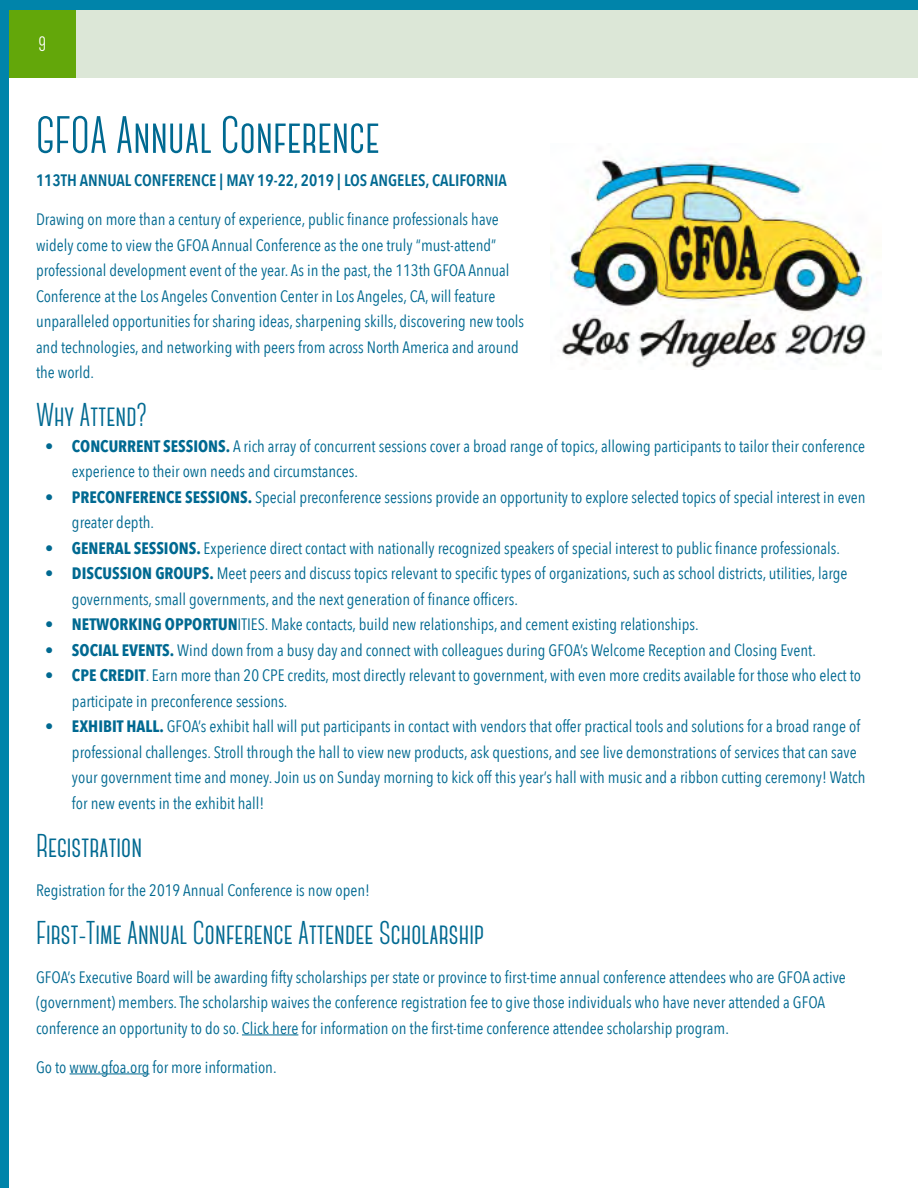
<style>
.page{position:relative;width:918px;height:1188px;background:#fff}
.page>*{position:absolute;margin:0;border:0;box-sizing:border-box;transform-origin:0 0}
.t1{font:700 52.5px "Canter";color:#006991}
.t2{font:700 33px "Canter";color:#006991}
.t3{font:700 21px "Canter";color:#fff}
.t4{font:16.5px/25.5px "Avenir Next Condensed";color:#006991}
.t5{font:600 16.5px "Avenir Next Condensed";color:#006991}
.s1{font-weight:700}
</style>
<div class="page">
<div style="left:0;top:0;width:918px;height:74px;background:#0084aa"></div>
<div style="left:0;top:10px;width:918px;height:68px;background:#dce7d7"></div>
<div style="left:0;top:0;width:9px;height:1188px;background:#0084aa"></div>
<div style="left:9px;top:10px;width:67px;height:68px;background:#63a70a"></div>
<hr style="left:242px;top:1035px;width:56px;height:1px;background:#006991">
<hr style="left:70px;top:1074px;width:80px;height:1px;background:#006991">
<img style="left:562px;top:158px;width:320px;height:210px">
<p class="t3" style="left:39px;top:34px;width:9px">9</p>
<h1 class="t1" style="left:36px;top:109px;width:345px">GFOA Annual Conference</h1>
<p class="t5" style="left:36px;top:166px;width:472px">113TH ANNUAL CONFERENCE | MAY 19-22, 2019 | LOS ANGELES, CALIFORNIA</p>
<p class="t4" style="left:36px;top:206px;width:490px">Drawing on more than a century of experience, public finance professionals have widely come to view the GFOA Annual Conference as the one truly “must-attend” professional development event of the year. As in the past, the 113th GFOA Annual Conference at the Los Angeles Convention Center in Los Angeles, CA, will feature unparalleled opportunities for sharing ideas, sharpening skills, discovering new tools and technologies, and networking with peers from across North America and around the world.</p>
<h2 class="t2" style="left:36px;top:399px;width:113px">Why Attend?</h2>
<p class="t4" style="left:72px;top:432px;width:795px;text-indent:-27px">• <span class="s1">CONCURRENT SESSIONS.</span> A rich array of concurrent sessions cover a broad range of topics, allowing participants to tailor their conference experience to their own needs and circumstances.</p>
<p class="t4" style="left:72px;top:483px;width:795px;text-indent:-27px">• <span class="s1">PRECONFERENCE SESSIONS.</span> Special preconference sessions provide an opportunity to explore selected topics of special interest in even greater depth.</p>
<p class="t4" style="left:45px;top:534px;width:796px">• <span class="s1">GENERAL SESSIONS.</span> Experience direct contact with nationally recognized speakers of special interest to public finance professionals.</p>
<p class="t4" style="left:72px;top:560px;width:777px;text-indent:-27px">• <span class="s1">DISCUSSION GROUPS.</span> Meet peers and discuss topics relevant to specific types of organizations, such as school districts, utilities, large governments, small governments, and the next generation of finance officers.</p>
<p class="t4" style="left:45px;top:611px;width:655px">• <span class="s1">NETWORKING OPPORTUN</span>ITIES. Make contacts, build new relationships, and cement existing relationships.</p>
<p class="t4" style="left:45px;top:636px;width:772px">• <span class="s1">SOCIAL EVENTS.</span> Wind down from a busy day and connect with colleagues during GFOA’s Welcome Reception and Closing Event.</p>
<p class="t4" style="left:72px;top:662px;width:791px;text-indent:-27px">• <span class="s1">CPE CREDIT</span>. Earn more than 20 CPE credits, most directly relevant to government, with even more credits available for those who elect to participate in preconference sessions.</p>
<p class="t4" style="left:72px;top:713px;width:795px;text-indent:-27px">• <span class="s1">EXHIBIT HALL.</span> GFOA’s exhibit hall will put participants in contact with vendors that offer practical tools and solutions for a broad range of professional challenges. Stroll through the hall to view new products, ask questions, and see live demonstrations of services that can save your government time and money. Join us on Sunday morning to kick off this year’s hall with music and a ribbon cutting ceremony! Watch for new events in the exhibit hall!</p>
<h2 class="t2" style="left:36px;top:829px;width:108px">Registration</h2>
<p class="t4" style="left:36px;top:876px;width:336px">Registration for the 2019 Annual Conference is now open!</p>
<h2 class="t2" style="left:36px;top:916px;width:450px">First-Time Annual Conference Attendee Scholarship</h2>
<p class="t4" style="left:36px;top:963px;width:811px">GFOA’s Executive Board will be awarding fifty scholarships per state or province to first-time annual conference attendees who are GFOA active (government) members. The scholarship waives the conference registration fee to give those individuals who have never attended a GFOA conference an opportunity to do so. Click here for information on the first-time conference attendee scholarship program.</p>
<p class="t4" style="left:36px;top:1053px;width:242px">Go to www.gfoa.org for more information.</p>
</div>
